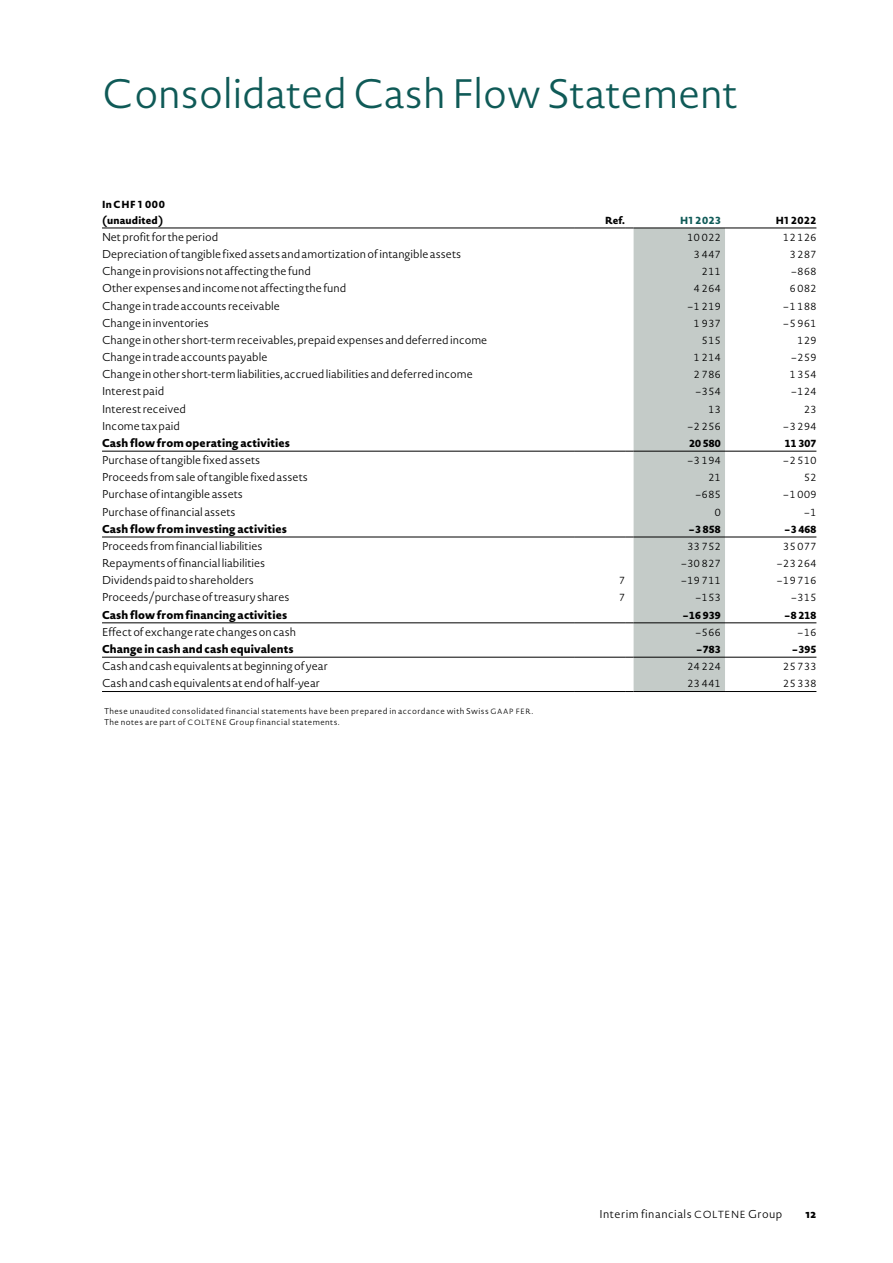
<style>
.page{position:relative;width:893px;height:1263px;background:#fff}
.page>*{position:absolute;margin:0;border:0;box-sizing:border-box;transform-origin:0 0}
.t1{font:300 40.5px "Novel Sans Pro";color:#0f5a57}
.t2{font:300 11.25px "Novel Sans Pro";color:#000}
.t3{font:800 11.25px "Novel Sans Pro";letter-spacing:.01em;color:#000}
.t4{font:300 11.25px "Novel Sans Pro";letter-spacing:.04em;color:#000}
.t5{font:300 10.2px "Novel Sans Pro";letter-spacing:.05em;color:#000}
.t6{font:800 10.2px/16px "Novel Sans Pro";letter-spacing:.02em;color:#000}
.t7{font:800 10.2px "Novel Sans Pro";color:#0f5a57}
.t8{font:300 8.25px/10.5px "Novel Sans Pro";letter-spacing:.05em;color:#000}
.s1{font-size:7.5px}
.s2{font-size:10.2px}
</style>
<div class="page">
<hr style="left:102px;top:228px;width:472px;height:1px;background:#000">
<hr style="left:574px;top:228px;width:51px;height:1px;background:#000">
<hr style="left:725px;top:228px;width:91px;height:1px;background:#000">
<hr style="left:102px;top:451px;width:472px;height:1px;background:#000">
<hr style="left:574px;top:451px;width:51px;height:1px;background:#000">
<hr style="left:725px;top:451px;width:91px;height:1px;background:#000">
<hr style="left:102px;top:537px;width:472px;height:1px;background:#000">
<hr style="left:574px;top:537px;width:51px;height:1px;background:#000">
<hr style="left:725px;top:537px;width:91px;height:1px;background:#000">
<hr style="left:102px;top:623px;width:472px;height:1px;background:#000">
<hr style="left:574px;top:623px;width:51px;height:1px;background:#000">
<hr style="left:725px;top:623px;width:91px;height:1px;background:#000">
<hr style="left:102px;top:657px;width:472px;height:1px;background:#000">
<hr style="left:574px;top:657px;width:51px;height:1px;background:#000">
<hr style="left:725px;top:657px;width:91px;height:1px;background:#000">
<hr style="left:102px;top:691px;width:472px;height:1px;background:#000">
<hr style="left:574px;top:691px;width:51px;height:1px;background:#000">
<svg style="left:625px;top:228px;width:100px;height:464px;background:#c7cdca"></svg>
<hr style="left:634px;top:691px;width:91px;height:1px;background:#000">
<hr style="left:725px;top:691px;width:91px;height:1px;background:#000">
<h1 class="t1" style="left:102px;top:65px;width:637px">Consolidated Cash Flow Statement</h1>
<p class="t6" style="left:102px;top:196px;width:64px">In CHF 1 000 (unaudited)</p>
<p class="t6" style="left:605px;top:212px;width:21px">Ref.</p>
<p class="t7" style="left:680px;top:212px;width:42px">H1 2023</p>
<p class="t6" style="left:776px;top:212px;width:42px">H1 2022</p>
<p class="t2" style="left:102px;top:229px;width:118px">Net profit for the period</p>
<p class="t5" style="left:687px;top:230px;width:35px">10 022</p>
<p class="t5" style="left:783px;top:230px;width:35px">12 126</p>
<p class="t2" style="left:102px;top:246px;width:361px">Depreciation of tangible fixed assets and amortization of intangible assets</p>
<p class="t5" style="left:694px;top:247px;width:28px">3 447</p>
<p class="t5" style="left:790px;top:247px;width:28px">3 287</p>
<p class="t2" style="left:102px;top:263px;width:210px">Change in provisions not affecting the fund</p>
<p class="t5" style="left:702px;top:264px;width:20px">211</p>
<p class="t5" style="left:791px;top:264px;width:26px">–868</p>
<p class="t2" style="left:102px;top:280px;width:246px">Other expenses and income not affecting the fund</p>
<p class="t5" style="left:694px;top:281px;width:28px">4 264</p>
<p class="t5" style="left:790px;top:281px;width:28px">6 082</p>
<p class="t2" style="left:102px;top:298px;width:179px">Change in trade accounts receivable</p>
<p class="t5" style="left:688px;top:299px;width:34px">–1 219</p>
<p class="t5" style="left:784px;top:299px;width:34px">–1 188</p>
<p class="t2" style="left:102px;top:315px;width:108px">Change in inventories</p>
<p class="t5" style="left:694px;top:316px;width:28px">1 937</p>
<p class="t5" style="left:784px;top:316px;width:34px">–5 961</p>
<p class="t2" style="left:102px;top:332px;width:387px">Change in other short-term receivables, prepaid expenses and deferred income</p>
<p class="t5" style="left:702px;top:333px;width:20px">515</p>
<p class="t5" style="left:797px;top:333px;width:20px">129</p>
<p class="t2" style="left:102px;top:349px;width:167px">Change in trade accounts payable</p>
<p class="t5" style="left:694px;top:350px;width:28px">1 214</p>
<p class="t5" style="left:791px;top:350px;width:26px">–259</p>
<p class="t2" style="left:102px;top:366px;width:372px">Change in other short-term liabilities, accrued liabilities and deferred income</p>
<p class="t5" style="left:694px;top:367px;width:28px">2 786</p>
<p class="t5" style="left:790px;top:367px;width:28px">1 354</p>
<p class="t2" style="left:102px;top:383px;width:64px">Interest paid</p>
<p class="t5" style="left:696px;top:384px;width:26px">–354</p>
<p class="t5" style="left:791px;top:384px;width:26px">–124</p>
<p class="t2" style="left:102px;top:401px;width:85px">Interest received</p>
<p class="t5" style="left:708px;top:402px;width:14px">13</p>
<p class="t5" style="left:804px;top:402px;width:14px">23</p>
<p class="t2" style="left:102px;top:418px;width:79px">Income tax paid</p>
<p class="t5" style="left:688px;top:419px;width:34px">–2 256</p>
<p class="t5" style="left:784px;top:419px;width:34px">–3 294</p>
<p class="t3" style="left:102px;top:434px;width:190px">Cash flow from operating activities</p>
<p class="t6" style="left:689px;top:435px;width:33px">20 580</p>
<p class="t6" style="left:785px;top:435px;width:33px">11 307</p>
<p class="t2" style="left:102px;top:452px;width:160px">Purchase of tangible fixed assets</p>
<p class="t5" style="left:688px;top:453px;width:34px">–3 194</p>
<p class="t5" style="left:784px;top:453px;width:34px">–2 510</p>
<p class="t2" style="left:102px;top:469px;width:207px">Proceeds from sale of tangible fixed assets</p>
<p class="t5" style="left:708px;top:470px;width:14px">21</p>
<p class="t5" style="left:804px;top:470px;width:14px">52</p>
<p class="t2" style="left:102px;top:486px;width:143px">Purchase of intangible assets</p>
<p class="t5" style="left:696px;top:487px;width:26px">–685</p>
<p class="t5" style="left:784px;top:487px;width:34px">–1 009</p>
<p class="t2" style="left:102px;top:504px;width:135px">Purchase of financial assets</p>
<p class="t5" style="left:715px;top:505px;width:7px">0</p>
<p class="t5" style="left:804px;top:505px;width:13px">–1</p>
<p class="t3" style="left:102px;top:520px;width:186px">Cash flow from investing activities</p>
<p class="t6" style="left:689px;top:521px;width:33px">–3 858</p>
<p class="t6" style="left:785px;top:521px;width:33px">–3 468</p>
<p class="t2" style="left:102px;top:538px;width:162px">Proceeds from financial liabilities</p>
<p class="t5" style="left:687px;top:539px;width:35px">33 752</p>
<p class="t5" style="left:783px;top:539px;width:35px">35 077</p>
<p class="t2" style="left:102px;top:555px;width:165px">Repayments of financial liabilities</p>
<p class="t5" style="left:681px;top:556px;width:41px">–30 827</p>
<p class="t5" style="left:777px;top:556px;width:41px">–23 264</p>
<p class="t2" style="left:102px;top:572px;width:154px">Dividends paid to shareholders</p>
<p class="t5" style="left:619px;top:573px;width:7px">7</p>
<p class="t5" style="left:681px;top:573px;width:41px">–19 711</p>
<p class="t5" style="left:777px;top:573px;width:41px">–19 716</p>
<p class="t2" style="left:102px;top:589px;width:189px">Proceeds/purchase of treasury shares</p>
<p class="t5" style="left:619px;top:590px;width:7px">7</p>
<p class="t5" style="left:696px;top:590px;width:26px">–153</p>
<p class="t5" style="left:791px;top:590px;width:26px">–315</p>
<p class="t3" style="left:102px;top:606px;width:187px">Cash flow from financing activities</p>
<p class="t6" style="left:683px;top:607px;width:39px">–16 939</p>
<p class="t6" style="left:785px;top:607px;width:33px">–8 218</p>
<p class="t2" style="left:102px;top:624px;width:196px">Effect of exchange rate changes on cash</p>
<p class="t5" style="left:696px;top:625px;width:26px">–566</p>
<p class="t5" style="left:798px;top:625px;width:20px">–16</p>
<p class="t3" style="left:102px;top:640px;width:193px">Change in cash and cash equivalents</p>
<p class="t6" style="left:697px;top:641px;width:25px">–783</p>
<p class="t6" style="left:793px;top:641px;width:25px">–395</p>
<p class="t2" style="left:102px;top:658px;width:227px">Cash and cash equivalents at beginning of year</p>
<p class="t5" style="left:687px;top:659px;width:35px">24 224</p>
<p class="t5" style="left:783px;top:659px;width:35px">25 733</p>
<p class="t2" style="left:102px;top:675px;width:219px">Cash and cash equivalents at end of half-year</p>
<p class="t5" style="left:687px;top:676px;width:35px">23 441</p>
<p class="t5" style="left:783px;top:676px;width:35px">25 338</p>
<p class="t8" style="left:104px;top:706px;width:431px">These unaudited consolidated financial statements have been prepared in accordance with Swiss <span class="s1">GAAP FER</span>.<br>The notes are part of <span class="s1">COLTENE</span> Group financial statements.</p>
<p class="t4" style="left:599px;top:1206px;width:184px">Interim financials <span class="s2">COLTENE</span> Group</p>
<p class="t3" style="left:806px;top:1205px;width:12px">12</p>
</div>
